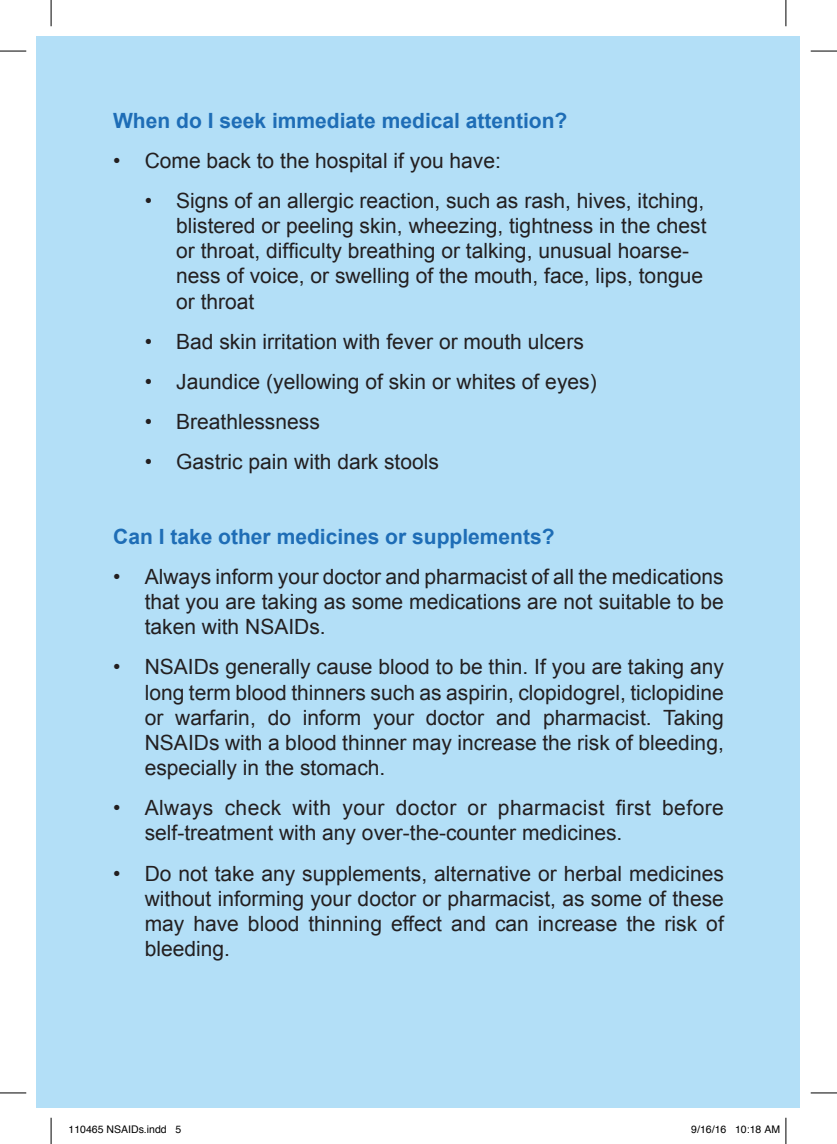
<style>
.page{position:relative;width:837px;height:1144px;background:#fff}
.page>*{position:absolute;margin:0;border:0;box-sizing:border-box;transform-origin:0 0}
.t1{font:21px/25.2px "Arial";color:#231f20;text-align:justify}
.t2{font:21px/25.2px "Arial";letter-spacing:.02em;color:#231f20}
.t3{font:700 21px "Arial";color:#1e6db6}
.t4{font:10.5px "Helvetica";color:#000}
</style>
<div class="page">
<div style="left:36px;top:36px;width:763px;height:1072px;background:#b3dff7"></div>
<svg style="left:0;top:51px;width:26px;height:1px"></svg>
<svg style="left:810px;top:51px;width:26px;height:1px"></svg>
<svg style="left:0;top:1092px;width:26px;height:1px"></svg>
<svg style="left:810px;top:1092px;width:26px;height:1px"></svg>
<svg style="left:51px;top:0;width:1px;height:26px"></svg>
<svg style="left:51px;top:1118px;width:1px;height:26px"></svg>
<svg style="left:785px;top:0;width:1px;height:26px"></svg>
<svg style="left:785px;top:1118px;width:1px;height:26px"></svg>
<p class="t3" style="left:113px;top:106px;width:455px">When do I seek immediate medical attention?</p>
<p class="t1" style="left:113px;top:148px;width:389px">• Come back to the hospital if you have:</p>
<p class="t1" style="left:176px;top:188px;width:531px;text-align:left;text-indent:-32px">• Signs of an allergic reaction, such as rash, hives, itching, blistered or peeling skin, wheezing, tightness in the chest or throat, difficulty breathing or talking, unusual hoarse&shy;ness of voice, or swelling of the mouth, face, lips, tongue or throat</p>
<p class="t1" style="left:145px;top:329px;width:440px">• Bad skin irritation with fever or mouth ulcers</p>
<p class="t1" style="left:145px;top:369px;width:453px">• Jaundice (yellowing of skin or whites of eyes)</p>
<p class="t1" style="left:145px;top:409px;width:177px">• Breathlessness</p>
<p class="t1" style="left:145px;top:449px;width:296px">• Gastric pain with dark stools</p>
<p class="t3" style="left:113px;top:522px;width:443px">Can I take other medicines or supplements?</p>
<p class="t1" style="left:145px;top:564px;width:580px;text-indent:-32px">• Always inform your doctor and pharmacist of all the medications that you are taking as some medications are not suitable to be taken with NSAIDs.</p>
<p class="t1" style="left:145px;top:654px;width:580px;text-indent:-32px">• NSAIDs generally cause blood to be thin. If you are taking any long term blood thinners such as aspirin, clopidogrel, ticlopidine or warfarin, do inform your doctor and pharmacist. Taking NSAIDs with a blood thinner may increase the risk of bleeding, especially in the stomach.</p>
<p class="t2" style="left:145px;top:795px;width:580px;text-indent:-31px">• Always check with your doctor or pharmacist first before self-treatment with any over-the-counter medicines.</p>
<p class="t1" style="left:145px;top:861px;width:580px;text-indent:-31px">• Do not take any supplements, alternative or herbal medicines without informing your doctor or pharmacist, as some of these may have blood thinning effect and can increase the risk of bleeding.</p>
<p class="t4" style="left:69px;top:1121px;width:114px">110465 NSAIDs.indd 5</p>
<p class="t4" style="left:691px;top:1121px;width:90px">9/16/16 10:18 AM</p>
</div>
